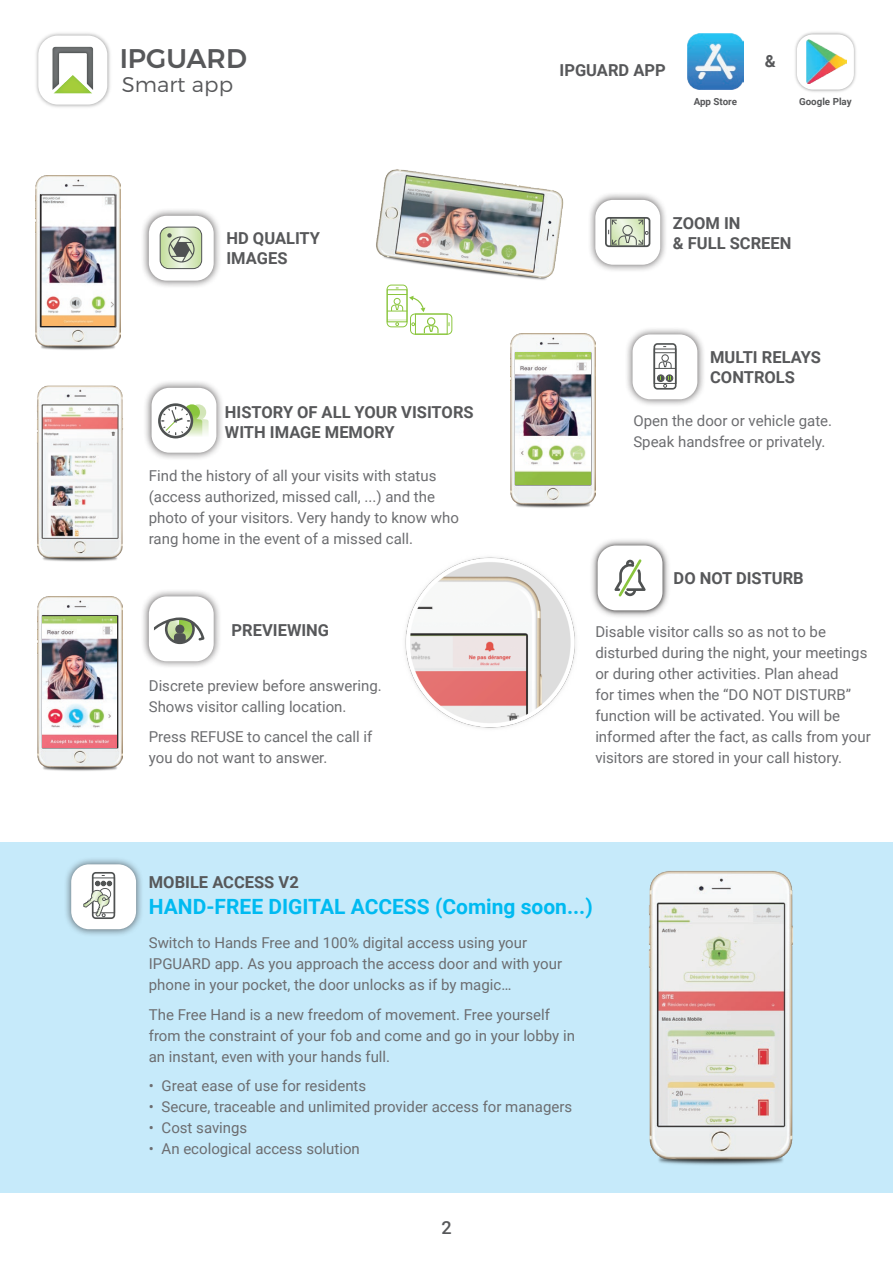
<style>
.page{position:relative;width:893px;height:1263px;background:#fff}
.page>*{position:absolute;margin:0;border:0;box-sizing:border-box;transform-origin:0 0}
.t1{font:500 27px "Montserrat";color:#57585a}
.t2{font:300 21.3px "Montserrat";color:#57585a}
.t3{font:700 21px "Roboto";color:#00baf1}
.t4{font:500 18px "Roboto";color:#57585a}
.t5{font:700 16.8px "Roboto";color:#57585a}
.t6{font:700 16.5px/19.8px "Roboto";color:#57585a}
.t7{font:15px/21px "Roboto";color:#6c6d70}
.t8{font:700 9.75px "Roboto";color:#57585a}
</style>
<div class="page">
<div style="left:0;top:842px;width:893px;height:351px;background:#c6eafa"></div>
<img style="left:36px;top:33px;width:74px;height:74px">
<div style="left:38px;top:36px;width:69px;height:69px;background:#fff;border-radius:20px"></div>
<img style="left:54px;top:90px;width:38px;height:3px">
<img style="left:53px;top:47px;width:40px;height:43px">
<img style="left:795px;top:32px;width:61px;height:60px">
<div style="left:797px;top:34px;width:57px;height:56px;background:#fff;border-radius:16px"></div>
<img style="left:687px;top:33px;width:57px;height:56px">
<img style="left:807px;top:40px;width:39px;height:44px">
<div style="left:141px;top:208px;width:81px;height:81px;background:#231f20;opacity:.75"></div>
<div style="left:149px;top:216px;width:65px;height:65px;background:#fff;border-radius:18px"></div>
<svg style="left:160px;top:227px;width:42px;height:42px;background:#b5c2a4"></svg>
<div style="left:143px;top:380px;width:81px;height:81px;background:#231f20;opacity:.75"></div>
<div style="left:152px;top:388px;width:64px;height:65px;background:#fff;border-radius:18px"></div>
<div style="left:158px;top:403px;width:35px;height:35px;border:3px solid #4f5252;border-radius:50%"></div>
<svg style="left:162px;top:404px;width:47px;height:33px"></svg>
<div style="left:141px;top:589px;width:81px;height:80px;background:#231f20;opacity:.75"></div>
<div style="left:149px;top:596px;width:65px;height:65px;background:#fff;border-radius:18px"></div>
<svg style="left:154px;top:617px;width:51px;height:27px"></svg>
<div style="left:175px;top:625px;width:9px;height:9px;background:#4f5252;border-radius:50%"></div>
<div style="left:174px;top:633px;width:12px;height:10px;background:#4f5252;border-radius:4px"></div>
<div style="left:63px;top:856px;width:81px;height:81px;background:#231f20;opacity:.75"></div>
<div style="left:71px;top:864px;width:65px;height:65px;background:#fff;border-radius:18px"></div>
<div style="left:92px;top:872px;width:23px;height:47px;border:2px solid #4f5252;border-radius:3px"></div>
<svg style="left:83px;top:875px;width:32px;height:42px"></svg>
<img style="left:36px;top:175px;width:84px;height:175px">
<img style="left:37px;top:596px;width:85px;height:175px">
<img style="left:43px;top:616px;width:74px;height:131px">
<div style="left:625px;top:326px;width:80px;height:81px;background:#231f20;opacity:.75"></div>
<div style="left:632px;top:334px;width:65px;height:65px;background:#fff;border-radius:18px"></div>
<div style="left:653px;top:343px;width:23px;height:47px;border:2px solid #4f5252;border-radius:3px"></div>
<div style="left:654px;top:349px;width:22px;height:35px;border:1px solid #4f5252"></div>
<svg style="left:654px;top:346px;width:22px;height:23px"></svg>
<div style="left:657px;top:375px;width:7px;height:7px;border:1px solid #4f5252;border-radius:50%"></div>
<div style="left:666px;top:375px;width:7px;height:7px;border:1px solid #4f5252;border-radius:50%"></div>
<svg style="left:658px;top:375px;width:14px;height:13px"></svg>
<img style="left:510px;top:333px;width:85px;height:175px">
<img style="left:516px;top:353px;width:74px;height:131px">
<div style="left:588px;top:192px;width:80px;height:81px;background:#231f20;opacity:.75"></div>
<div style="left:595px;top:200px;width:65px;height:65px;background:#fff;border-radius:18px"></div>
<div style="left:605px;top:217px;width:45px;height:30px;border:2px solid #4f5252;border-radius:3px"></div>
<svg style="left:608px;top:218px;width:40px;height:28px"></svg>
<div style="left:410px;top:314px;width:42px;height:20px;border:1px solid #8bc63e;border-radius:4px"></div>
<div style="left:415px;top:314px;width:32px;height:20px;border:1px solid #8bc63e"></div>
<div style="left:387px;top:285px;width:20px;height:42px;border:1px solid #8bc63e;border-radius:4px"></div>
<div style="left:387px;top:290px;width:20px;height:32px;border:1px solid #8bc63e"></div>
<svg style="left:395px;top:322px;width:4px;height:4px"></svg>
<div style="left:427px;top:317px;width:8px;height:9px;border:1px solid #8bc63e;border-radius:50%"></div>
<svg style="left:423px;top:324px;width:16px;height:9px"></svg>
<svg style="left:387px;top:302px;width:38px;height:10px"></svg>
<hr style="left:387px;top:319px;width:20px;height:3px;background:#8bc63e">
<hr style="left:415px;top:333px;width:32px;height:1px;background:#8bc63e">
<img style="left:43px;top:197px;width:70px;height:128px">
<div style="left:41px;top:195px;width:74px;height:132px;border:1px solid #231f20"></div>
<img style="left:648px;top:871px;width:145px;height:294px">
<img style="left:376px;top:169px;width:188px;height:133px">
<img style="left:37px;top:385px;width:86px;height:177px">
<img style="left:405px;top:557px;width:171px;height:172px">
<img style="left:592px;top:540px;width:76px;height:76px">
<div style="left:598px;top:545px;width:64px;height:65px;background:#fff;border-radius:18px"></div>
<svg style="left:614px;top:559px;width:32px;height:37px"></svg>
<h1 class="t1" style="left:120px;top:37px;width:129px">IPGUARD</h1>
<h2 class="t2" style="left:122px;top:68px;width:113px">Smart app</h2>
<p class="t6" style="left:226px;top:227px;width:95px">HD QUALITY<br>IMAGES</p>
<p class="t6" style="left:225px;top:401px;width:250px">HISTORY OF ALL YOUR VISITORS<br>WITH IMAGE MEMORY</p>
<p class="t7" style="left:149px;top:465px;width:312px">Find the history of all your visits with status (access authorized, missed call, ...) and the photo of your visitors. Very handy to know who rang home in the event of a missed call.</p>
<p class="t6" style="left:232px;top:620px;width:99px">PREVIEWING</p>
<p class="t7" style="left:149px;top:675px;width:235px">Discrete preview before answering.<br>Shows visitor calling location.</p>
<p class="t7" style="left:149px;top:725px;width:225px">Press REFUSE to cancel the call if you do not want to answer.</p>
<p class="t6" style="left:560px;top:60px;width:108px">IPGUARD APP</p>
<p class="t5" style="left:765px;top:49px;width:13px">&amp;</p>
<p class="t8" style="left:694px;top:95px;width:45px">App Store</p>
<p class="t8" style="left:799px;top:95px;width:54px">Google Play</p>
<p class="t6" style="left:673px;top:213px;width:120px">ZOOM IN<br>&amp; FULL SCREEN</p>
<p class="t6" style="left:710px;top:346px;width:112px">MULTI RELAYS<br>CONTROLS</p>
<p class="t7" style="left:633px;top:410px;width:200px">Open the door or vehicle gate.<br>Speak handsfree or privately.</p>
<p class="t6" style="left:674px;top:567px;width:132px">DO NOT DISTURB</p>
<p class="t7" style="left:595px;top:621px;width:277px">Disable visitor calls so as not to be disturbed during the night, your meetings or during other activities. Plan ahead<br>for times when the “DO NOT DISTURB” function will be activated. You will be informed after the fact, as calls from your visitors are stored in your call history.</p>
<p class="t6" style="left:149px;top:872px;width:151px">MOBILE ACCESS V2</p>
<h3 class="t3" style="left:149px;top:891px;width:445px">HAND-FREE DIGITAL ACCESS (Coming soon...)</h3>
<p class="t7" style="left:149px;top:931px;width:415px">Switch to Hands Free and 100% digital access using your<br>IPGUARD app. As you approach the access door and with your phone in your pocket, the door unlocks as if by magic…</p>
<p class="t7" style="left:149px;top:1003px;width:428px">The Free Hand is a new freedom of movement. Free yourself from the constraint of your fob and come and go in your lobby in an instant, even with your hands full.</p>
<p class="t7" style="left:149px;top:1075px;width:219px">• Great ease of use for residents</p>
<p class="t7" style="left:149px;top:1096px;width:425px">• Secure, traceable and unlimited provider access for managers</p>
<p class="t7" style="left:149px;top:1117px;width:100px">• Cost savings</p>
<p class="t7" style="left:149px;top:1138px;width:213px">• An ecological access solution</p>
<p class="t4" style="left:441px;top:1215px;width:12px">2</p>
</div>
